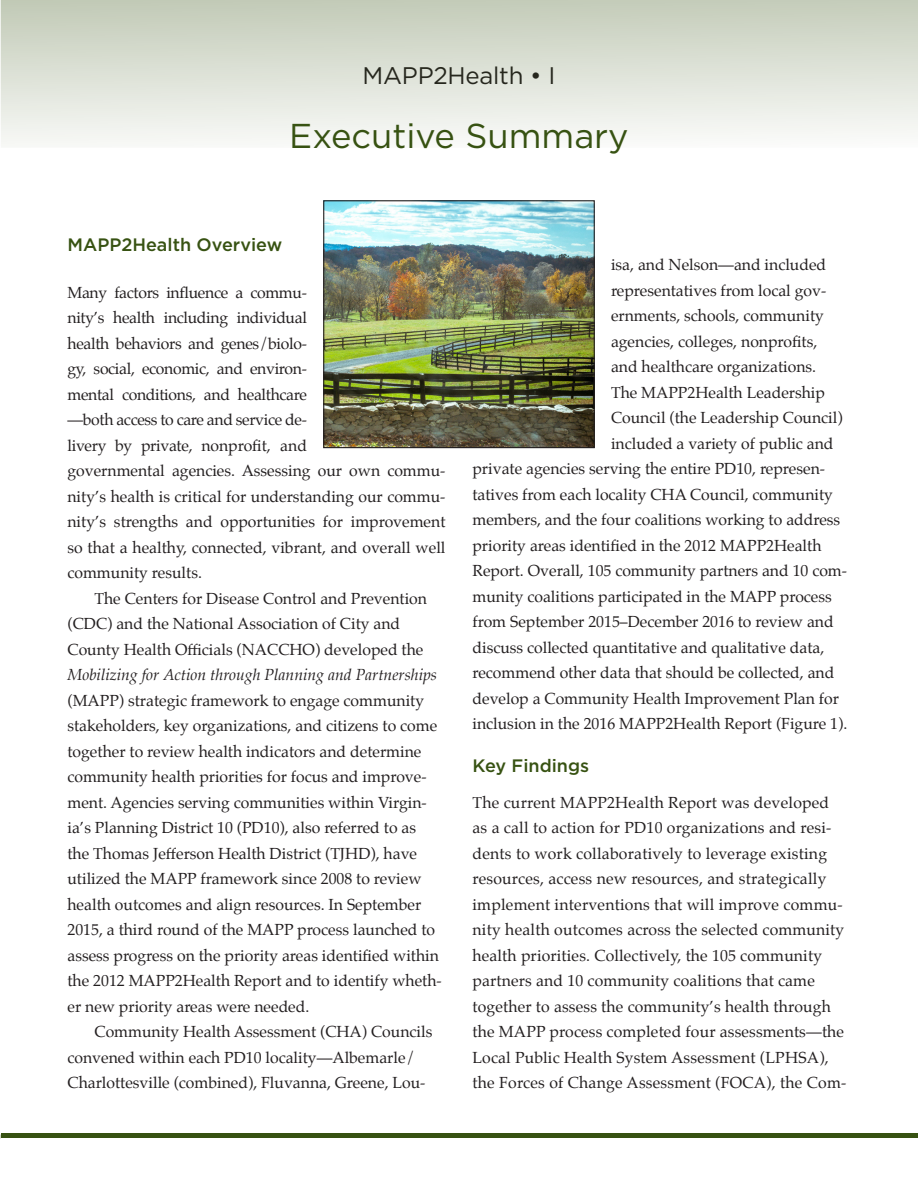
<style>
.page{position:relative;width:918px;height:1188px;background:#fff}
.page>*{position:absolute;margin:0;border:0;box-sizing:border-box;transform-origin:0 0}
.t1{font:34.5px "Gotham";color:#375212}
.t2{font:24px "Gotham";letter-spacing:-.01em;color:#231f20}
.BodyText{font:500 18px "Gotham";color:#375212}
.BodyText-2{font:15.75px/25.5px "Palatino";color:#231f20}
.s1{font-style:italic}
</style>
<div class="page">
<hr style="left:2px;top:1134px;width:916px;height:4px;background:#375212">
<img style="left:325px;top:202px;width:268px;height:244px">
<div style="left:323px;top:200px;width:272px;height:248px;border:1px solid #231f20"></div>
<svg style="left:1px;top:0;width:917px;height:144px;background:#dde1d7"></svg>
<p class="t2" style="left:363px;top:60px;width:194px">MAPP2Health • I</p>
<p class="t1" style="left:289px;top:114px;width:341px">Executive Summary</p>
<p class="BodyText" style="left:68px;top:232px;width:216px">MAPP2Health Overview</p>
<p class="BodyText-2" style="left:68px;top:280px;width:380px">Many factors influence a commu-<br>nity’s health including individual<br>health behaviors and genes/biolo-<br>gy, social, economic, and environ-<br>mental conditions, and healthcare<br>—both access to care and service de-<br>livery by private, nonprofit, and<br>governmental agencies. Assessing our own commu&shy;nity’s health is critical for understanding our commu&shy;nity’s strengths and opportunities for improvement so that a healthy, connected, vibrant, and overall well community results.</p>
<p class="BodyText-2" style="left:68px;top:586px;width:376px;text-indent:27px">The Centers for Disease Control and Prevention (CDC) and the National Association of City and County Health Officials (NACCHO) developed the <span class="s1">Mobilizing for Action through Planning and Partnerships </span>(MAPP) strategic framework to engage community stakeholders, key organizations, and citizens to come together to review health indicators and determine community health priorities for focus and improve&shy;ment. Agencies serving communities within Virgin&shy;ia’s Planning District 10 (PD10), also referred to as the Thomas Jefferson Health District (TJHD), have utilized the MAPP framework since 2008 to review health outcomes and align resources. In September 2015, a third round of the MAPP process launched to assess progress on the priority areas identified within the 2012 MAPP2Health Report and to identify wheth&shy;er new priority areas were needed.</p>
<p class="BodyText-2" style="left:68px;top:1019px;width:366px;text-indent:27px">Community Health Assessment (CHA) Councils convened within each PD10 locality—Albemarle/<br>Charlottesville (combined), Fluvanna, Greene, Lou-</p>
<p class="BodyText-2" style="left:611px;top:252px;width:217px">isa, and Nelson—and included</p>
<p class="BodyText-2" style="left:611px;top:277px;width:217px">representatives from local gov-</p>
<p class="BodyText-2" style="left:611px;top:303px;width:214px">ernments, schools, community</p>
<p class="BodyText-2" style="left:611px;top:328px;width:208px">agencies, colleges, nonprofits,</p>
<p class="BodyText-2" style="left:611px;top:354px;width:207px">and healthcare organizations.</p>
<p class="BodyText-2" style="left:611px;top:379px;width:216px">The MAPP2Health Leadership</p>
<p class="BodyText-2" style="left:611px;top:405px;width:233px">Council (the Leadership Council)</p>
<p class="BodyText-2" style="left:611px;top:430px;width:224px">included a variety of public and</p>
<p class="BodyText-2" style="left:472px;top:456px;width:354px">private agencies serving the entire PD10, represen-</p>
<p class="BodyText-2" style="left:472px;top:481px;width:362px">tatives from each locality CHA Council, community</p>
<p class="BodyText-2" style="left:472px;top:507px;width:369px">members, and the four coalitions working to address</p>
<p class="BodyText-2" style="left:472px;top:532px;width:351px">priority areas identified in the 2012 MAPP2Health</p>
<p class="BodyText-2" style="left:472px;top:558px;width:376px">Report. Overall, 105 community partners and 10 com-</p>
<p class="BodyText-2" style="left:472px;top:583px;width:361px">munity coalitions participated in the MAPP process</p>
<p class="BodyText-2" style="left:472px;top:609px;width:363px">from September 2015–December 2016 to review and</p>
<p class="BodyText-2" style="left:472px;top:634px;width:353px">discuss collected quantitative and qualitative data,</p>
<p class="BodyText-2" style="left:472px;top:660px;width:363px">recommend other data that should be collected, and</p>
<p class="BodyText-2" style="left:472px;top:685px;width:368px">develop a Community Health Improvement Plan for</p>
<p class="BodyText-2" style="left:472px;top:711px;width:376px">inclusion in the 2016 MAPP2Health Report (Figure 1).</p>
<p class="BodyText" style="left:472px;top:754px;width:118px">Key Findings</p>
<p class="BodyText-2" style="left:472px;top:789px;width:375px">The current MAPP2Health Report was developed as a call to action for PD10 organizations and resi&shy;dents to work collaboratively to leverage existing resources, access new resources, and strategically implement interventions that will improve commu&shy;nity health outcomes across the selected community health priorities. Collectively, the 105 community partners and 10 community coalitions that came together to assess the community’s health through the MAPP process completed four assessments—the Local Public Health System Assessment (LPHSA), the Forces of Change Assessment (FOCA), the Com-</p>
</div>
